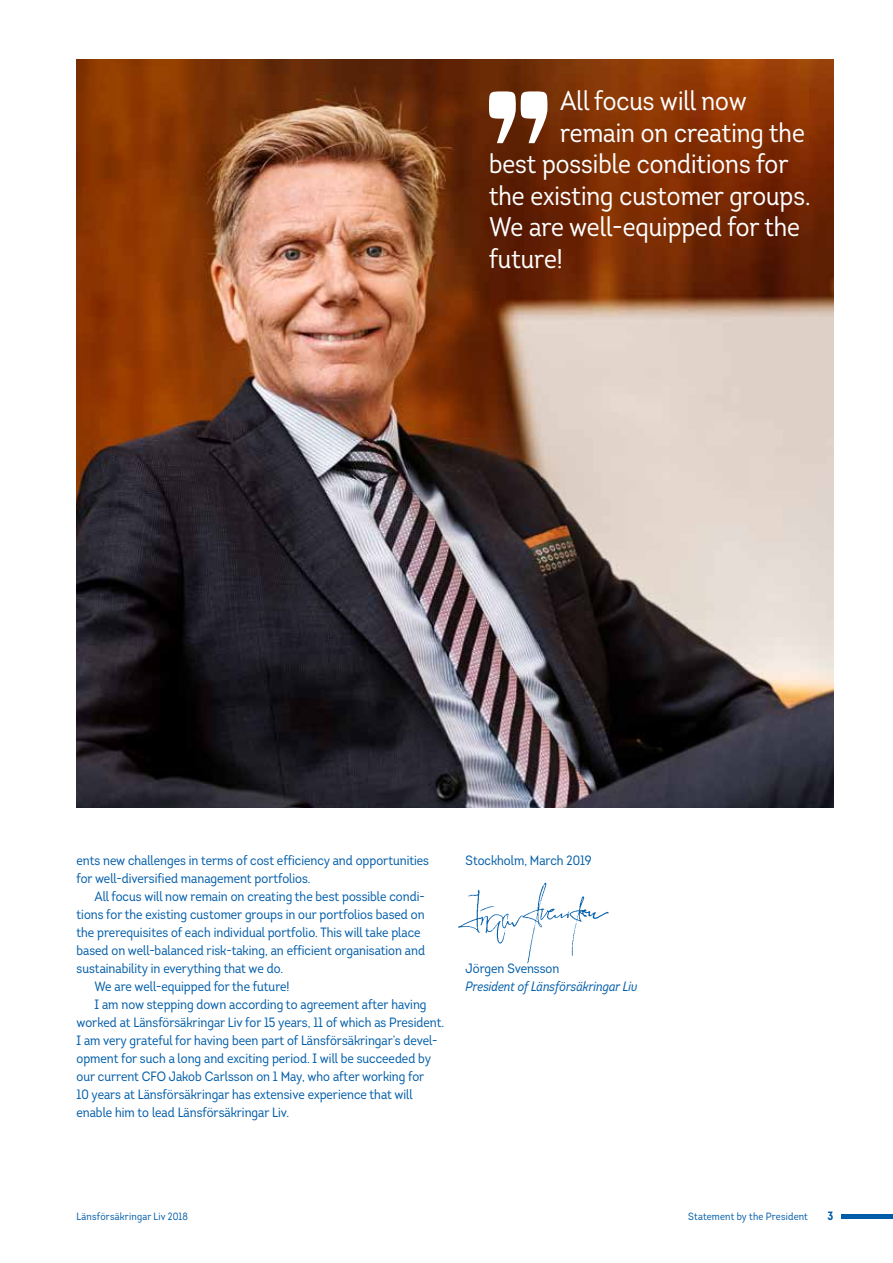
<style>
.page{position:relative;width:893px;height:1263px;background:#fff}
.page>*{position:absolute;margin:0;border:0;box-sizing:border-box;transform-origin:0 0}
.t1{font:27px "Intro Cond 4";color:#fff}
.t2{font:13.5px/18px "Intro Cond 4";color:#005da9}
.t3{font:italic 13.5px "Intro Cond 4";color:#005da9}
.t4{font:700 12px "Intro Cond 4";color:#005da9}
.t5{font:10.5px "Intro Cond 4";letter-spacing:.015em;color:#005da9}
</style>
<div class="page">
<hr style="left:842px;top:1214px;width:51px;height:4px;background:#005da9">
<img style="left:77px;top:60px;width:756px;height:748px">
<img style="left:458px;top:882px;width:151px;height:82px">
<svg style="left:489px;top:91px;width:58px;height:52px"></svg>
<h1 class="t1" style="left:560px;top:84px;width:188px">All focus will now</h1>
<h1 class="t1" style="left:560px;top:116px;width:246px">remain on creating the</h1>
<h1 class="t1" style="left:489px;top:147px;width:301px">best possible conditions for</h1>
<h1 class="t1" style="left:489px;top:179px;width:323px">the existing customer groups.</h1>
<h1 class="t1" style="left:489px;top:210px;width:312px">We are well-equipped for the</h1>
<h1 class="t1" style="left:489px;top:242px;width:75px">future!</h1>
<p class="t2" style="left:77px;top:851px;width:354px">ents new challenges in terms of cost efficiency and opportunities for well-diversified management portfolios.</p>
<p class="t2" style="left:95px;top:887px;width:332px">All focus will now remain on creating the best possible condi-</p>
<p class="t2" style="left:77px;top:905px;width:349px">tions for the existing customer groups in our portfolios based on</p>
<p class="t2" style="left:77px;top:923px;width:346px">the prerequisites of each individual portfolio. This will take place</p>
<p class="t2" style="left:77px;top:941px;width:350px">based on well-balanced risk-taking, an efficient organisation and</p>
<p class="t2" style="left:77px;top:959px;width:208px">sustainability in everything that we do.</p>
<p class="t2" style="left:95px;top:977px;width:196px">We are well-equipped for the future!</p>
<p class="t2" style="left:95px;top:995px;width:334px">I am now stepping down according to agreement after having</p>
<p class="t2" style="left:77px;top:1013px;width:369px">worked at Länsförsäkringar Liv for 15 years, 11 of which as President.</p>
<p class="t2" style="left:77px;top:1031px;width:362px">I am very grateful for having been part of Länsförsäkringar’s devel-</p>
<p class="t2" style="left:77px;top:1049px;width:356px">opment for such a long and exciting period. I will be succeeded by</p>
<p class="t2" style="left:77px;top:1067px;width:349px">our current CFO Jakob Carlsson on 1 May, who after working for</p>
<p class="t2" style="left:77px;top:1085px;width:338px">10 years at Länsförsäkringar has extensive experience that will</p>
<p class="t2" style="left:77px;top:1103px;width:214px">enable him to lead Länsförsäkringar Liv.</p>
<p class="t2" style="left:466px;top:851px;width:127px">Stockholm, March 2019</p>
<p class="t2" style="left:466px;top:959px;width:95px">Jörgen Svensson</p>
<p class="t3" style="left:466px;top:978px;width:173px">President of Länsförsäkringar Liv</p>
<p class="t5" style="left:77px;top:1210px;width:113px">Länsförsäkringar Liv 2018</p>
<p class="t5" style="left:688px;top:1210px;width:121px">Statement by the President</p>
<p class="t4" style="left:827px;top:1208px;width:7px">3</p>
</div>
